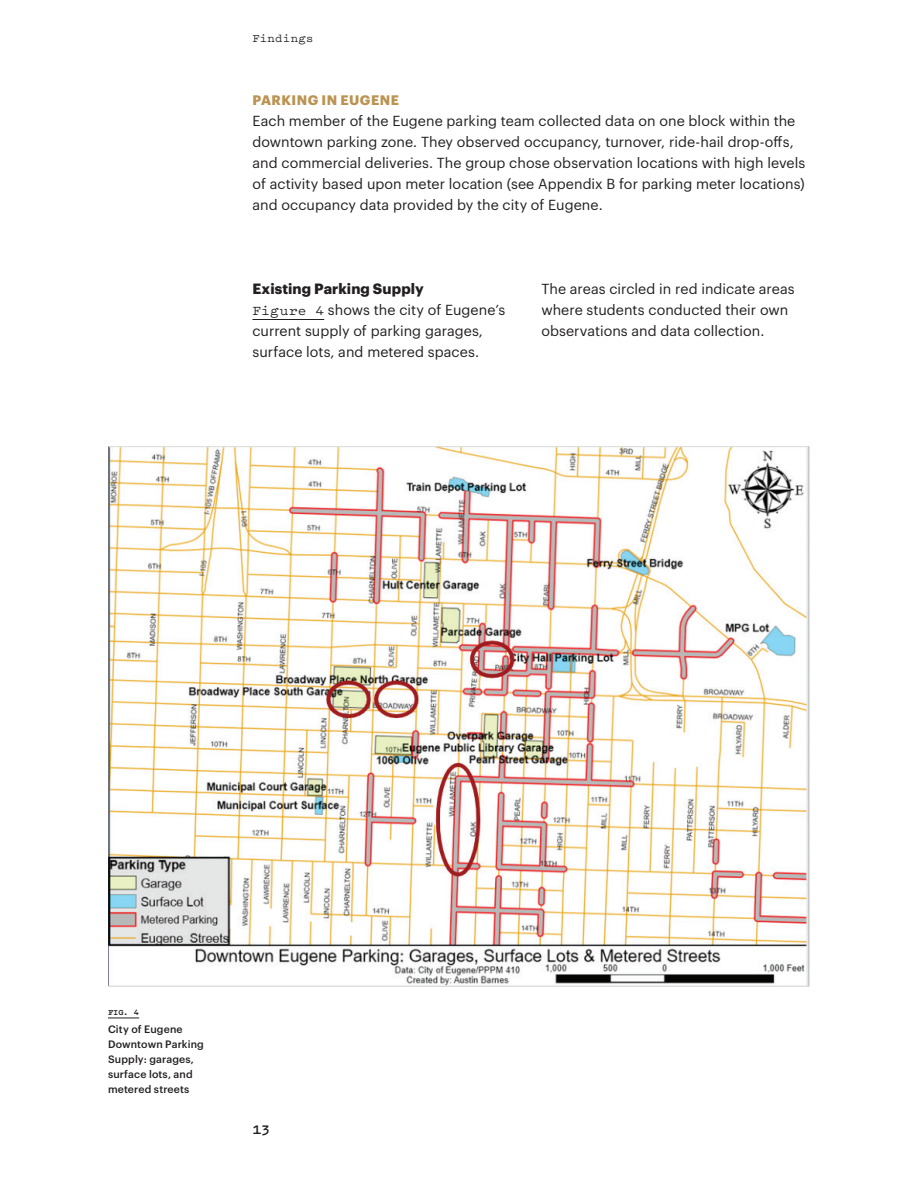
<style>
.page{position:relative;width:918px;height:1188px;background:#fff}
.page>*{position:absolute;margin:0;border:0;box-sizing:border-box;transform-origin:0 0}
.t1{font:700 15px "Pitch";color:#231f20}
.t2{font:700 14.7px "Graphik";letter-spacing:.01em;color:#231f20}
.t3{font:14.25px/21px "Graphik";letter-spacing:.005em;color:#231f20}
.t4{font:700 13.5px "Graphik";letter-spacing:.035em;color:#bb9352}
.t5{font:500 12px "Pitch";letter-spacing:.03em;color:#231f20}
.t6{font:500 10.5px/15px "Graphik";letter-spacing:.015em;color:#231f20}
.t7{font:700 8.7px "Pitch";color:#231f20}
.s1{font-family:"Pitch";font-weight:500}
</style>
<div class="page">
<hr style="left:252px;top:319px;width:72px;height:1px;background:#231f20">
<img style="left:108px;top:447px;width:702px;height:540px">
<hr style="left:108px;top:1018px;width:31px;height:1px;background:#231f20">
<p class="t5" style="left:252px;top:30px;width:63px">Findings</p>
<p class="t4" style="left:252px;top:90px;width:148px">PARKING IN EUGENE</p>
<p class="t3" style="left:252px;top:109px;width:554px">Each member of the Eugene parking team collected data on one block within the downtown parking zone. They observed occupancy, turnover, ride-hail drop-offs, and commercial deliveries. The group chose observation locations with high levels of activity based upon meter location (see Appendix B for parking meter locations) and occupancy data provided by the city of Eugene.</p>
<p class="t2" style="left:252px;top:277px;width:173px">Existing Parking Supply</p>
<p class="t3" style="left:252px;top:298px;width:254px"><span class="s1">Figure 4</span> shows the city of Eugene’s current supply of parking garages, surface lots, and metered spaces.</p>
<p class="t3" style="left:541px;top:277px;width:255px">The areas circled in red indicate areas where students conducted their own observations and data collection.</p>
<p class="t7" style="left:108px;top:1006px;width:33px">FIG. 4</p>
<p class="t6" style="left:108px;top:1020px;width:97px">City of Eugene<br>Downtown Parking<br>Supply: garages, surface lots, and metered streets</p>
<p class="t1" style="left:252px;top:1119px;width:20px">13</p>
</div>
